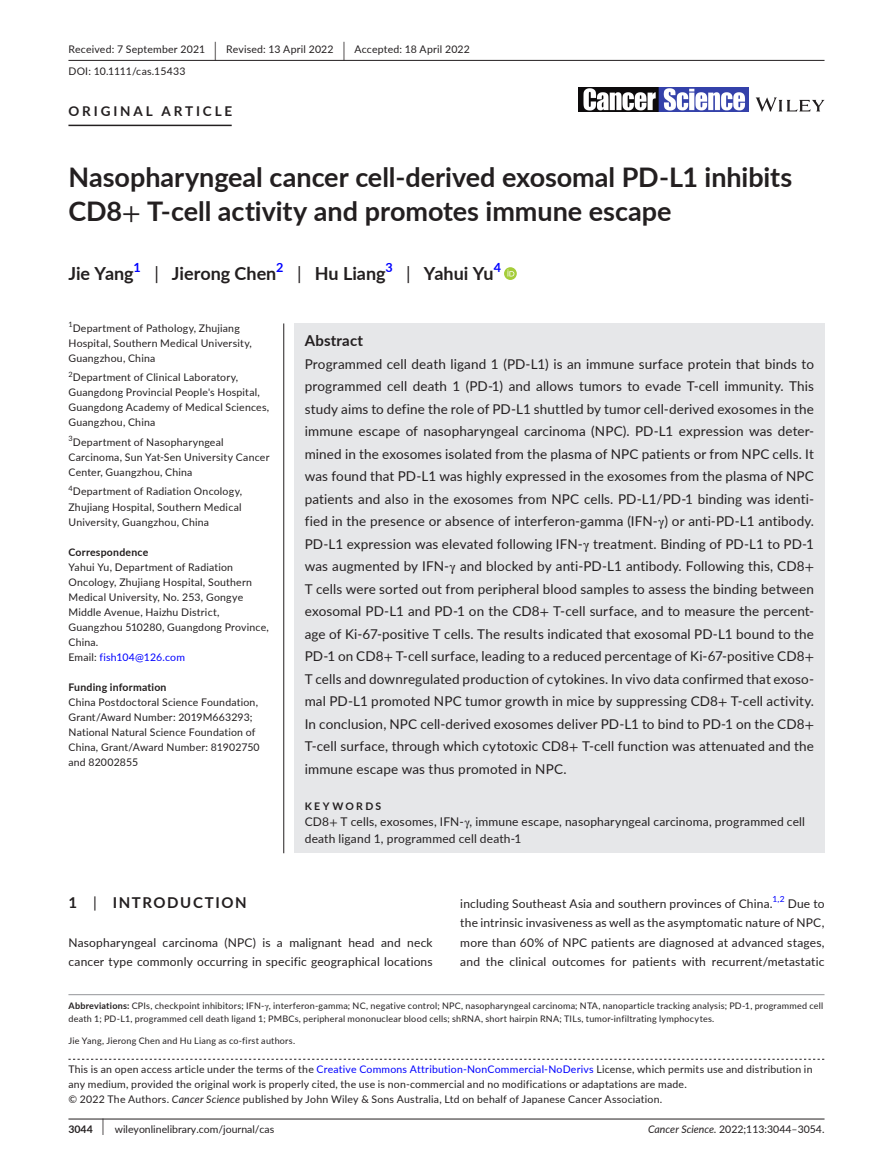
<style>
.page{position:relative;width:893px;height:1174px;background:#fff}
.page>*{position:absolute;margin:0;border:0;box-sizing:border-box;transform-origin:0 0}
.t1{font:700 27px/34.5px "Lato";color:#231f20}
.t2{font:700 18px "Lato";letter-spacing:-.005em;color:#231f20}
.t3{font:700 15px "Lato";letter-spacing:.1em;color:#231f20}
.t4{font:700 15px "Lato";letter-spacing:.015em;color:#231f20}
.t5{font:13.5px/22.5px "Lato";letter-spacing:.01em;color:#231f20;text-align:justify}
.t6{font:700 13.5px "Lato";letter-spacing:.215em;color:#231f20}
.t7{font:700 12.6px "Lato";color:#00f}
.t8{font:12px/19.5px "Lato";letter-spacing:.015em;color:#231f20}
.t9{font:10.5px/15px "Lato";letter-spacing:.02em;color:#231f20}
.t10{font:10.5px "Lato";color:#231f20}
.t11{font:700 10.5px "Lato";letter-spacing:.02em;color:#231f20}
.t12{font:700 10.5px "Lato";letter-spacing:.22em;color:#231f20}
.t13{font:9px/13.5px "Lato";letter-spacing:.025em;color:#231f20}
.t14{font:8.4px "Lato";color:#00f}
.t15{font:7.35px "Lato";color:#231f20}
.s1{font-size:19.65px}
.s2{font-family:"STIX";font-weight:400}
.s3{font-weight:400}
.s4{color:#00f}
.s5{font-family:"STIX"}
.s6{font-weight:700}
.s7{font-style:italic}
.s8{font-size:17.4px}
</style>
<div class="page">
<hr style="left:68px;top:1118px;width:756px;height:1px;background:#231f20">
<svg style="left:756px;top:97px;width:68px;height:15px"></svg>
<img style="left:578px;top:88px;width:170px;height:24px">
<hr style="left:68px;top:60px;width:756px;height:1px;background:#231f20">
<hr style="left:68px;top:125px;width:164px;height:1px;background:#231f20">
<svg style="left:504px;top:267px;width:13px;height:13px"></svg>
<svg style="left:507px;top:269px;width:7px;height:7px"></svg>
<div style="left:294px;top:323px;width:530px;height:530px;background:#e6e7e9"></div>
<hr style="left:283px;top:323px;width:1px;height:530px;background:#231f20">
<svg style="left:68px;top:1058px;width:756px;height:1px"></svg>
<hr style="left:68px;top:994px;width:756px;height:1px;background:#939598">
<p class="t9" style="left:68px;top:38px;width:403px;line-height:21.8px">Received: 7 September 2021 <span class="s1">|</span> Revised: 13 April 2022 <span class="s1">|</span> Accepted: 18 April 2022<br>DOI: 10.1111/cas.15433</p>
<p class="t6" style="left:68px;top:101px;width:165px">ORIGINAL ARTICLE</p>
<h1 class="t1" style="left:68px;top:159px;width:725px">Nasopharyngeal cancer cell-derived exosomal PD-L1 inhibits<br>CD8<span class="s2">+</span> T-cell activity and promotes immune escape</h1>
<h2 class="t2" style="left:68px;top:260px;width:67px">Jie Yang</h2>
<p class="t7" style="left:134px;top:258px;width:9px">1</p>
<h2 class="t2" style="left:154px;top:260px;width:124px"><span class="s3">|</span> Jierong Chen</h2>
<p class="t7" style="left:276px;top:258px;width:9px">2</p>
<h2 class="t2" style="left:297px;top:260px;width:90px"><span class="s3">|</span> Hu Liang</h2>
<p class="t7" style="left:385px;top:258px;width:9px">3</p>
<h2 class="t2" style="left:406px;top:260px;width:89px"><span class="s3">|</span> Yahui Yu</h2>
<p class="t7" style="left:494px;top:258px;width:9px">4</p>
<p class="t15" style="left:68px;top:319px;width:6px">1</p>
<p class="t9" style="left:68px;top:320px;width:185px;text-indent:4px">Department of Pathology, Zhujiang<br>Hospital, Southern Medical University,<br>Guangzhou, China</p>
<p class="t15" style="left:68px;top:369px;width:6px">2</p>
<p class="t9" style="left:68px;top:370px;width:202px;text-indent:4px">Department of Clinical Laboratory, Guangdong Provincial People's Hospital, Guangdong Academy of Medical Sciences, Guangzhou, China</p>
<p class="t9" style="left:68px;top:434px;width:203px"><sup>3</sup>Department of Nasopharyngeal<br>Carcinoma, Sun Yat-Sen University Cancer<br>Center, Guangzhou, China</p>
<p class="t9" style="left:68px;top:484px;width:175px;text-align:justify"><sup>4</sup>Department of Radiation Oncology, Zhujiang Hospital, Southern Medical University, Guangzhou, China</p>
<p class="t11" style="left:68px;top:544px;width:81px">Correspondence</p>
<p class="t9" style="left:68px;top:559px;width:202px">Yahui Yu, Department of Radiation<br>Oncology, Zhujiang Hospital, Southern<br>Medical University, No. 253, Gongye<br>Middle Avenue, Haizhu District,<br>Guangzhou 510280, Guangdong Province,<br>China.<br>Email: <span class="s4">fish104@126.com</span></p>
<p class="t11" style="left:68px;top:679px;width:100px">Funding information</p>
<p class="t9" style="left:68px;top:694px;width:193px">China Postdoctoral Science Foundation, Grant/Award Number: 2019M663293; National Natural Science Foundation of China, Grant/Award Number: 81902750 and 82002855</p>
<p class="t4" style="left:305px;top:329px;width:60px">Abstract</p>
<p class="t5" style="left:305px;top:352px;width:511px">Programmed cell death ligand 1 (PD-L1) is an immune surface protein that binds to programmed cell death 1 (PD-1) and allows tumors to evade T-cell immunity. This study aims to define the role of PD-L1 shuttled by tumor cell-derived exosomes in the immune escape of nasopharyngeal carcinoma (NPC). PD-L1 expression was deter&shy;mined in the exosomes isolated from the plasma of NPC patients or from NPC cells. It was found that PD-L1 was highly expressed in the exosomes from the plasma of NPC patients and also in the exosomes from NPC cells. PD-L1/PD-1 binding was identi&shy;fied in the presence or absence of interferon-gamma (IFN-<span class="s5">γ</span>) or anti-PD-L1 antibody.<br>PD-L1 expression was elevated following IFN-<span class="s5">γ</span> treatment. Binding of PD-L1 to PD-1 was augmented by IFN-<span class="s5">γ</span> and blocked by anti-PD-L1 antibody. Following this, CD8<span class="s5">+ </span>T cells were sorted out from peripheral blood samples to assess the binding between exosomal PD-L1 and PD-1 on the CD8<span class="s5">+</span> T-cell surface, and to measure the percent&shy;age of Ki-67-positive T cells. The results indicated that exosomal PD-L1 bound to the PD-1 on CD8<span class="s5">+</span> T-cell surface, leading to a reduced percentage of Ki-67-positive CD8<span class="s5">+ </span>T cells and downregulated production of cytokines. In vivo data confirmed that exoso&shy;mal PD-L1 promoted NPC tumor growth in mice by suppressing CD8<span class="s5">+</span> T-cell activity.<br>In conclusion, NPC cell-derived exosomes deliver PD-L1 to bind to PD-1 on the CD8<span class="s5">+ </span>T-cell surface, through which cytotoxic CD8<span class="s5">+</span> T-cell function was attenuated and the immune escape was thus promoted in NPC.</p>
<p class="t12" style="left:305px;top:798px;width:78px">KEYWORDS</p>
<p class="t8" style="left:305px;top:813px;width:502px;line-height:16.5px">CD8<span class="s5">+</span> T cells, exosomes, IFN-<span class="s5">γ</span>, immune escape, nasopharyngeal carcinoma, programmed cell death ligand 1, programmed cell death-1</p>
<p class="t3" style="left:68px;top:891px;width:180px">1 <span class="s3">|</span> INTRODUCTION</p>
<p class="t8" style="left:68px;top:932px;width:366px">Nasopharyngeal carcinoma (NPC) is a malignant head and neck cancer type commonly occurring in specific geographical locations</p>
<p class="t8" style="left:460px;top:893px;width:314px">including Southeast Asia and southern provinces of China.</p>
<p class="t14" style="left:772px;top:893px;width:14px">1,2</p>
<p class="t8" style="left:460px;top:893px;width:366px;text-align:justify;text-indent:327px">Due to the intrinsic invasiveness as well as the asymptomatic nature of NPC, more than 60% of NPC patients are diagnosed at advanced stages, and the clinical outcomes for patients with recurrent/metastatic</p>
<p class="t13" style="left:68px;top:998px;width:756px"><span class="s6">Abbreviations:</span> CPIs, checkpoint inhibitors; IFN-<span class="s5">γ</span>, interferon-gamma; NC, negative control; NPC, nasopharyngeal carcinoma; NTA, nanoparticle tracking analysis; PD-1, programmed cell death 1; PD-L1, programmed cell death ligand 1; PMBCs, peripheral mononuclear blood cells; shRNA, short hairpin RNA; TILs, tumor-infiltrating lymphocytes.</p>
<p class="t13" style="left:68px;top:1033px;width:228px">Jie Yang, Jierong Chen and Hu Liang as co-first authors.</p>
<p class="t9" style="left:68px;top:1061px;width:746px">This is an open access article under the terms of the <span class="s4">Creative Commons Attribution-NonCommercial-NoDerivs</span> License, which permits use and distribution in any medium, provided the original work is properly cited, the use is non-commercial and no modifications or adaptations are made.<br>© 2022 The Authors. <span class="s7">Cancer Science</span> published by John Wiley &amp; Sons Australia, Ltd on behalf of Japanese Cancer Association.</p>
<p class="t10" style="left:68px;top:1121px;width:207px"><span class="s6">3044</span> <span class="s8">|</span> wileyonlinelibrary.com/journal/cas</p>
<p class="t10" style="left:648px;top:1121px;width:178px"><span class="s7">Cancer Science.</span> 2022;113:3044–3054.</p>
</div>
